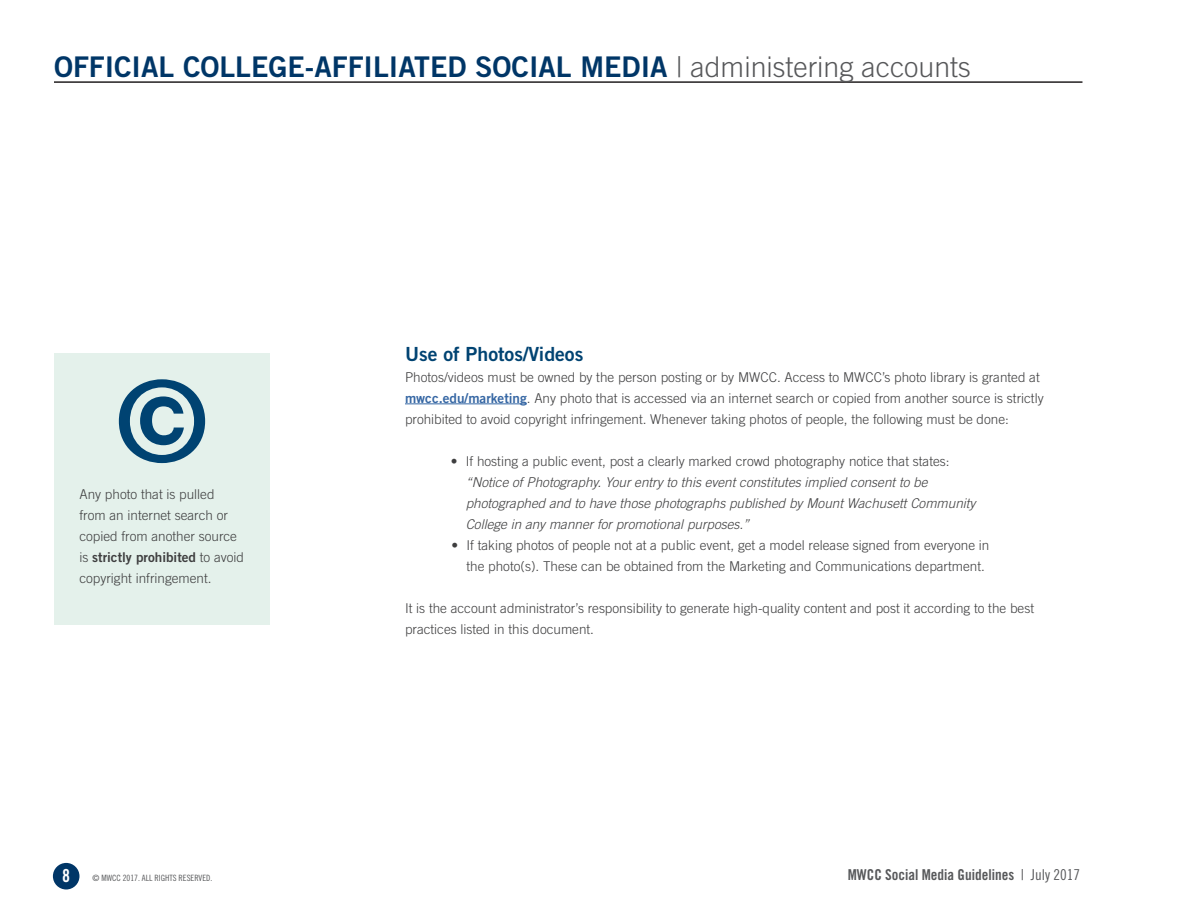
<style>
.page{position:relative;width:1188px;height:918px;background:#fff}
.page>*{position:absolute;margin:0;border:0;box-sizing:border-box;transform-origin:0 0}
.t1{font:28.5px "Trade Gothic Bold Two";color:#003667}
.t2{font:19.5px "Trade Gothic Bold Two";color:#004372}
.t3{font:15px "Trade Gothic Bold Cond Twenty";color:#57585a}
.t4{font:300 13.5px/21px "Trade Gothic";color:#3e3e3f}
.t5{font:italic 300 13.5px/21px "Trade Gothic";color:#3e3e3f}
.t6{font:8.7px "Trade Gothic Cond Eighteen";color:#57585a}
.s1{font-family:"Trade Gothic";font-weight:300;color:#57585a}
.s2{font-family:"Trade Gothic Bold Two";font-weight:400}
.s3{font-family:"Trade Gothic Bold Two";font-weight:400;color:#3667a4}
.s4{font-style:normal}
.s5{font-family:"Trade Gothic Bold Cond Twenty";font-size:18px;color:#fff}
.s6{font-family:"Trade Gothic Cond Eighteen"}
</style>
<div class="page">
<div style="left:53px;top:863px;width:26px;height:27px;background:#003667;border-radius:50%"></div>
<hr style="left:54px;top:81px;width:1028px;height:2px;background:#231f20">
<hr style="left:405px;top:404px;width:122px;height:1px;background:#3667a4">
<div style="left:54px;top:353px;width:216px;height:271px;background:#e4f1eb"></div>
<svg style="left:119px;top:379px;width:86px;height:84px"></svg>
<p class="t1" style="left:54px;top:49px;width:918px">OFFICIAL COLLEGE-AFFILIATED SOCIAL MEDIA <span class="s1">| administering accounts</span></p>
<p class="t4" style="left:79px;top:483px;width:166px">Any photo that is pulled from an internet search or copied from another source is <span class="s2">strictly prohibited</span> to avoid copyright infringement.</p>
<p class="t2" style="left:405px;top:341px;width:180px">Use of Photos/Videos</p>
<p class="t4" style="left:405px;top:366px;width:640px">Photos/videos must be owned by the person posting or by MWCC. Access to MWCC’s photo library is granted at <span class="s3">mwcc.edu/marketing</span>. Any photo that is accessed via an internet search or copied from another source is strictly prohibited to avoid copyright infringement. Whenever taking photos of people, the following must be done:</p>
<p class="t5" style="left:466px;top:450px;width:511px;text-indent:-15px"><span class="s4">• If hosting a public event, post a clearly marked crowd photography notice that states: </span>“Notice of Photography. Your entry to this event constitutes implied consent to be photographed and to have those photographs published by Mount Wachusett Community College in any manner for promotional purposes.”</p>
<p class="t4" style="left:466px;top:534px;width:524px;text-indent:-15px">• If taking photos of people not at a public event, get a model release signed from everyone in the photo(s). These can be obtained from the Marketing and Communications department.</p>
<p class="t4" style="left:405px;top:597px;width:631px">It is the account administrator’s responsibility to generate high-quality content and post it according to the best practices listed in this document.</p>
<p class="t6" style="left:62px;top:873px;width:152px"><span class="s5">8</span> © MWCC 2017. ALL RIGHTS RESERVED.</p>
<p class="t3" style="left:848px;top:866px;width:234px">MWCC Social Media Guidelines <span class="s6">| July 2017</span></p>
</div>
